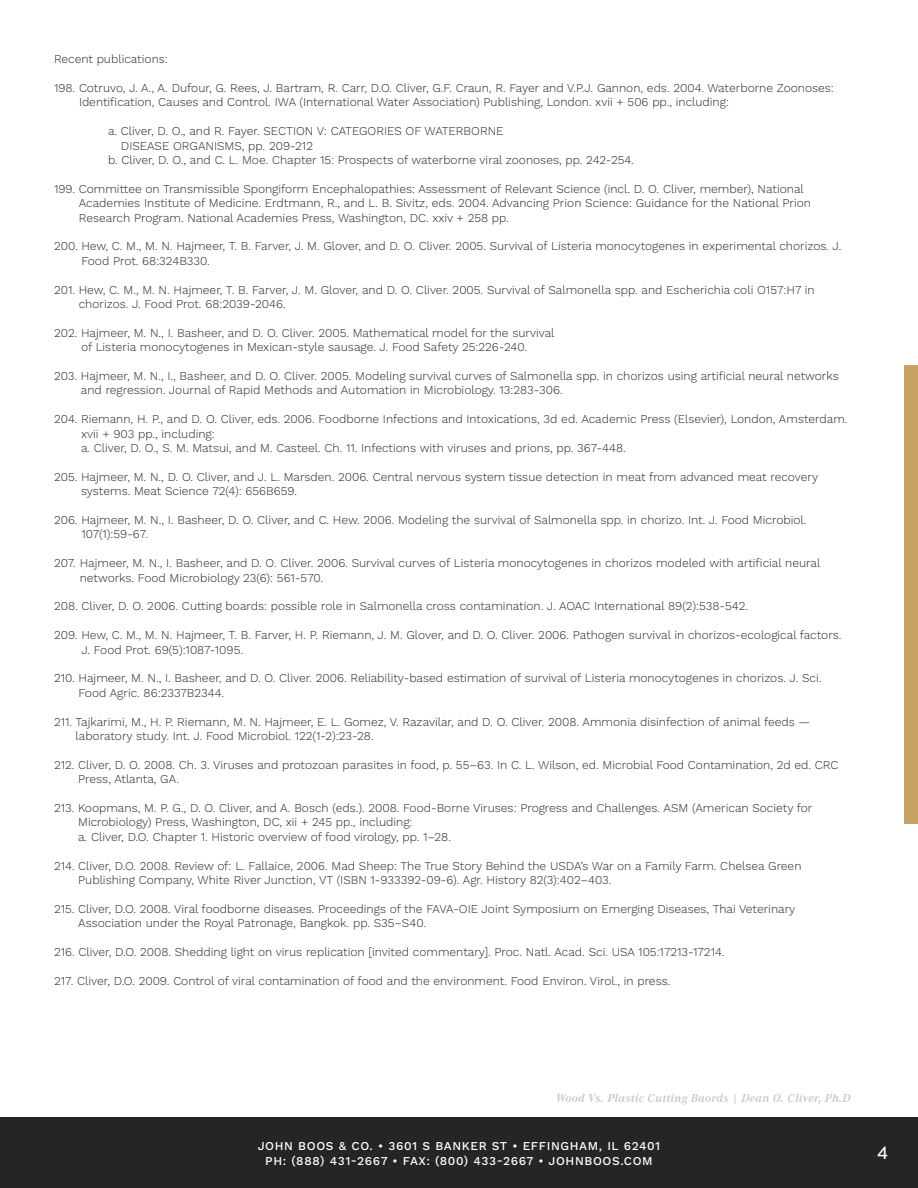
<style>
.page{position:relative;width:918px;height:1188px;background:#fff}
.page>*{position:absolute;margin:0;border:0;box-sizing:border-box;transform-origin:0 0}
.t1{font:500 18px "Brandon Grotesque";color:#fff}
.t2{font:300 12px/14.4px "Work Sans";color:#252525}
.t3{font:500 12px/14.4px "Work Sans";letter-spacing:.05em;color:#fff;text-align:center}
.t4{font:italic 700 12px "Corporate A Pro";letter-spacing:.02em;color:#c9cacb}
</style>
<div class="page">
<div style="left:0;top:1118px;width:918px;height:70px;background:#252525"></div>
<div style="left:905px;top:365px;width:13px;height:458px;background:#c7a365"></div>
<p class="t2" style="left:54px;top:52px;width:115px">Recent publications:</p>
<p class="t2" style="left:79px;top:81px;width:756px;text-indent:-25px">198. Cotruvo, J. A., A. Dufour, G. Rees, J. Bartram, R. Carr, D.O. Cliver, G.F. Craun, R. Fayer and V.P.J. Gannon, eds. 2004. Waterborne Zoonoses:<br>Identification, Causes and Control. IWA (International Water Association) Publishing, London. xvii + 506 pp., including:</p>
<p class="t2" style="left:121px;top:124px;width:384px;text-indent:-13px">a. Cliver, D. O., and R. Fayer. SECTION V: CATEGORIES OF WATERBORNE<br>DISEASE ORGANISMS, pp. 209-212</p>
<p class="t2" style="left:108px;top:153px;width:527px">b. Cliver, D. O., and C. L. Moe. Chapter 15: Prospects of waterborne viral zoonoses, pp. 242-254.</p>
<p class="t2" style="left:79px;top:182px;width:734px;text-indent:-25px">199. Committee on Transmissible Spongiform Encephalopathies: Assessment of Relevant Science (incl. D. O. Cliver, member), National<br>Academies Institute of Medicine. Erdtmann, R., and L. B. Sivitz, eds. 2004. Advancing Prion Science: Guidance for the National Prion<br>Research Program. National Academies Press, Washington, DC. xxiv + 258 pp.</p>
<p class="t2" style="left:81px;top:240px;width:761px;text-indent:-27px">200. Hew, C. M., M. N. Hajmeer, T. B. Farver, J. M. Glover, and D. O. Cliver. 2005. Survival of Listeria monocytogenes in experimental chorizos. J.<br>Food Prot. 68:324B330.</p>
<p class="t2" style="left:79px;top:283px;width:737px;text-indent:-25px">201. Hew, C. M., M. N. Hajmeer, T. B. Farver, J. M. Glover, and D. O. Cliver. 2005. Survival of Salmonella spp. and Escherichia coli O157:H7 in chorizos. J. Food Prot. 68:2039-2046.</p>
<p class="t2" style="left:54px;top:326px;width:502px;text-align:center">202. Hajmeer, M. N., I. Basheer, and D. O. Cliver. 2005. Mathematical model for the survival of Listeria monocytogenes in Mexican-style sausage. J. Food Safety 25:226-240.</p>
<p class="t2" style="left:81px;top:369px;width:759px;text-indent:-27px">203. Hajmeer, M. N., I., Basheer, and D. O. Cliver. 2005. Modeling survival curves of Salmonella spp. in chorizos using artificial neural networks and regression. Journal of Rapid Methods and Automation in Microbiology. 13:283-306.</p>
<p class="t2" style="left:81px;top:412px;width:768px;text-indent:-27px">204. Riemann, H. P., and D. O. Cliver, eds. 2006. Foodborne Infections and Intoxications, 3d ed. Academic Press (Elsevier), London, Amsterdam. xvii + 903 pp., including:</p>
<p class="t2" style="left:81px;top:441px;width:546px">a. Cliver, D. O., S. M. Matsui, and M. Casteel. Ch. 11. Infections with viruses and prions, pp. 367-448.</p>
<p class="t2" style="left:81px;top:470px;width:739px;text-indent:-27px">205. Hajmeer, M. N., D. O. Cliver, and J. L. Marsden. 2006. Central nervous system tissue detection in meat from advanced meat recovery systems. Meat Science 72(4): 656B659.</p>
<p class="t2" style="left:81px;top:513px;width:727px;text-indent:-27px">206. Hajmeer, M. N., I. Basheer, D. O. Cliver, and C. Hew. 2006. Modeling the survival of Salmonella spp. in chorizo. Int. J. Food Microbiol.<br>107(1):59-67.</p>
<p class="t2" style="left:80px;top:556px;width:742px;text-indent:-26px">207. Hajmeer, M. N., I. Basheer, and D. O. Cliver. 2006. Survival curves of Listeria monocytogenes in chorizos modeled with artificial neural networks. Food Microbiology 23(6): 561-570.</p>
<p class="t2" style="left:54px;top:600px;width:696px">208. Cliver, D. O. 2006. Cutting boards: possible role in Salmonella cross contamination. J. AOAC International 89(2):538-542.</p>
<p class="t2" style="left:81px;top:628px;width:762px;text-indent:-27px">209. Hew, C. M., M. N. Hajmeer, T. B. Farver, H. P. Riemann, J. M. Glover, and D. O. Cliver. 2006. Pathogen survival in chorizos-ecological factors.<br>J. Food Prot. 69(5):1087-1095.</p>
<p class="t2" style="left:79px;top:672px;width:744px;text-indent:-25px">210. Hajmeer, M. N., I. Basheer, and D. O. Cliver. 2006. Reliability-based estimation of survival of Listeria monocytogenes in chorizos. J. Sci.<br>Food Agric. 86:2337B2344.</p>
<p class="t2" style="left:76px;top:715px;width:736px;text-indent:-22px">211. Tajkarimi, M., H. P. Riemann, M. N. Hajmeer, E. L. Gomez, V. Razavilar, and D. O. Cliver. 2008. Ammonia disinfection of animal feeds — laboratory study. Int. J. Food Microbiol. 122(1-2):23-28.</p>
<p class="t2" style="left:78px;top:758px;width:762px;text-indent:-24px">212. Cliver, D. O. 2008. Ch. 3. Viruses and protozoan parasites in food, p. 55–63. In C. L. Wilson, ed. Microbial Food Contamination, 2d ed. CRC<br>Press, Atlanta, GA.</p>
<p class="t2" style="left:78px;top:801px;width:736px;text-indent:-24px">213. Koopmans, M. P. G., D. O. Cliver, and A. Bosch (eds.). 2008. Food-Borne Viruses: Progress and Challenges. ASM (American Society for<br>Microbiology) Press, Washington, DC, xii + 245 pp., including:<br>a. Cliver, D.O. Chapter 1. Historic overview of food virology, pp. 1–28.</p>
<p class="t2" style="left:78px;top:859px;width:725px;text-indent:-24px">214. Cliver, D.O. 2008. Review of: L. Fallaice, 2006. Mad Sheep: The True Story Behind the USDA’s War on a Family Farm. Chelsea Green<br>Publishing Company, White River Junction, VT (ISBN 1-933392-09-6). Agr. History 82(3):402–403.</p>
<p class="t2" style="left:78px;top:902px;width:719px;text-indent:-24px">215. Cliver, D.O. 2008. Viral foodborne diseases. Proceedings of the FAVA-OIE Joint Symposium on Emerging Diseases, Thai Veterinary<br>Association under the Royal Patronage, Bangkok. pp. S35–S40.</p>
<p class="t2" style="left:54px;top:945px;width:672px">216. Cliver, D.O. 2008. Shedding light on virus replication [invited commentary]. Proc. Natl. Acad. Sci. USA 105:17213-17214.</p>
<p class="t2" style="left:54px;top:974px;width:618px">217. Cliver, D.O. 2009. Control of viral contamination of food and the environment. Food Environ. Virol., in press.</p>
<p class="t4" style="left:556px;top:1089px;width:296px">Wood Vs. Plastic Cutting Baords | Dean O. Cliver, Ph.D</p>
<p class="t3" style="left:258px;top:1140px;width:404px">JOHN BOOS &amp; CO. • 3601 S BANKER ST • EFFINGHAM, IL 62401<br>PH: (888) 431-2667 • FAX: (800) 433-2667 • JOHNBOOS.COM</p>
<h1 class="t1" style="left:878px;top:1141px;width:12px">4</h1>
</div>
